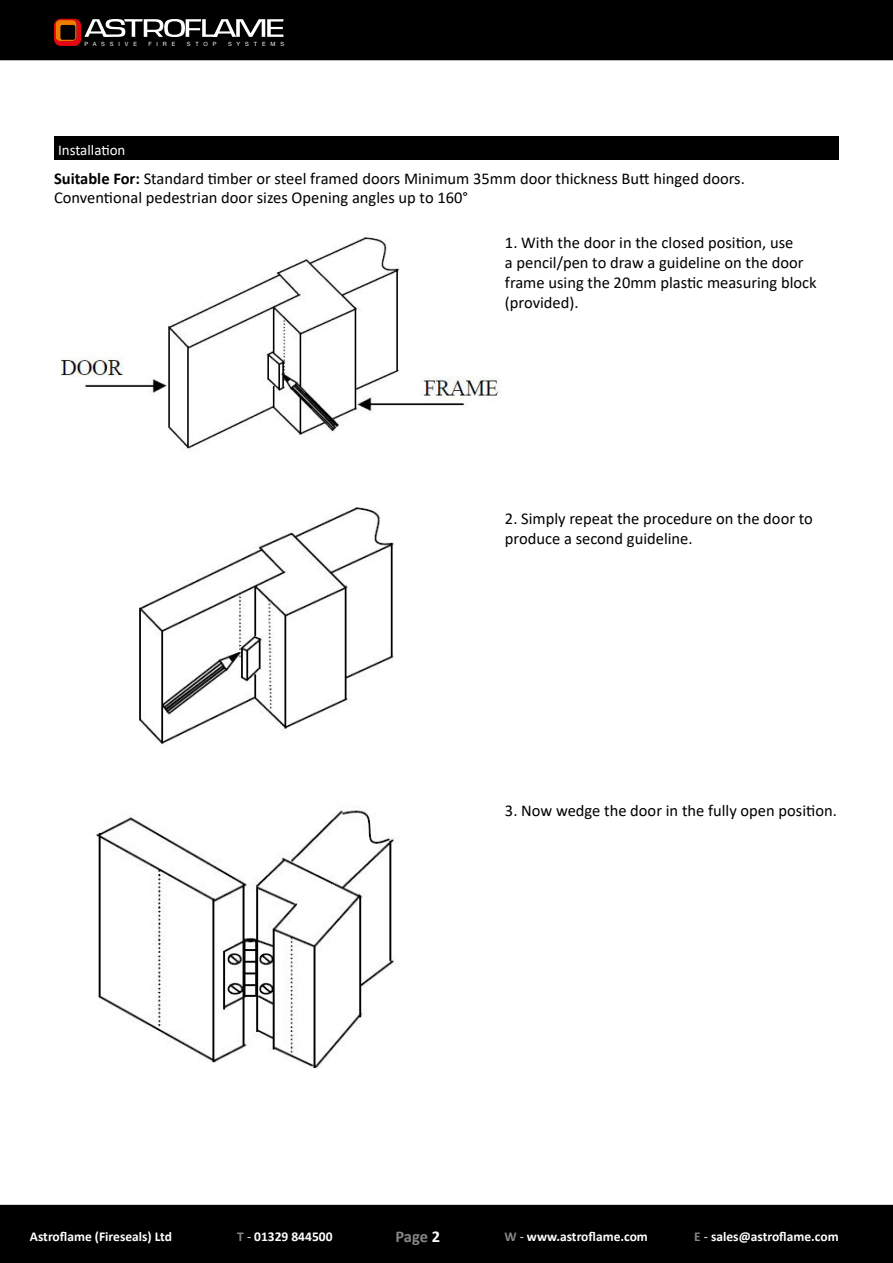
<style>
.page{position:relative;width:893px;height:1263px;background:#fff}
.page>*{position:absolute;margin:0;border:0;box-sizing:border-box;transform-origin:0 0}
.t1{font:16.5px/19.8px "Calibri";color:#000}
.t2{font:700 16.5px "Calibri";color:#878787}
.t3{font:15px "Calibri";color:#fff}
.t4{font:700 13.5px "Calibri";color:#fff}
.t5{font:5.85px "Helvetica Neue";letter-spacing:.84em;color:#fff}
.s1{font-weight:700}
.s2{color:#878787}
.s3{font-weight:400}
.s4{color:#fff}
</style>
<div class="page">
<div style="left:0;top:0;width:893px;height:60px;background:#000"></div>
<div style="left:0;top:1205px;width:893px;height:58px;background:#000"></div>
<svg style="left:54px;top:19px;width:230px;height:27px"></svg>
<img style="left:60px;top:237px;width:441px;height:212px">
<img style="left:139px;top:507px;width:255px;height:237px">
<div style="left:54px;top:136px;width:785px;height:23px;background:#000"></div>
<img style="left:96px;top:807px;width:299px;height:261px">
<p class="t5" style="left:84px;top:40px;width:54px">PASSIVE</p>
<p class="t5" style="left:148px;top:40px;width:28px">FIRE</p>
<p class="t5" style="left:187px;top:40px;width:31px">STOP</p>
<p class="t5" style="left:228px;top:40px;width:58px">SYSTEMS</p>
<p class="t3" style="left:58px;top:139px;width:69px">Installation</p>
<p class="t1" style="left:54px;top:168px;width:692px"><span class="s1">Suitable For:</span> Standard timber or steel framed doors Minimum 35mm door thickness Butt hinged doors.<br>Conventional pedestrian door sizes Opening angles up to 160°</p>
<p class="t1" style="left:505px;top:232px;width:313px">1. With the door in the closed position, use<br>a pencil/pen to draw a guideline on the door frame using the 20mm plastic measuring block (provided).</p>
<p class="t1" style="left:505px;top:508px;width:309px">2. Simply repeat the procedure on the door to produce a second guideline.</p>
<p class="t1" style="left:505px;top:800px;width:333px">3. Now wedge the door in the fully open position.</p>
<p class="t4" style="left:30px;top:1227px;width:144px">Astroflame (Fireseals) Ltd</p>
<p class="t4" style="left:237px;top:1227px;width:97px"><span class="s2">T</span> <span class="s3">-</span> 01329 844500</p>
<p class="t4" style="left:504px;top:1227px;width:145px"><span class="s2">W</span> <span class="s3">-</span> www.astroflame.com</p>
<p class="t4" style="left:694px;top:1227px;width:146px"><span class="s2">E</span> <span class="s3">-</span> sales@astroflame.com</p>
<p class="t2" style="left:395px;top:1225px;width:46px">Page <span class="s4">2</span></p>
</div>
